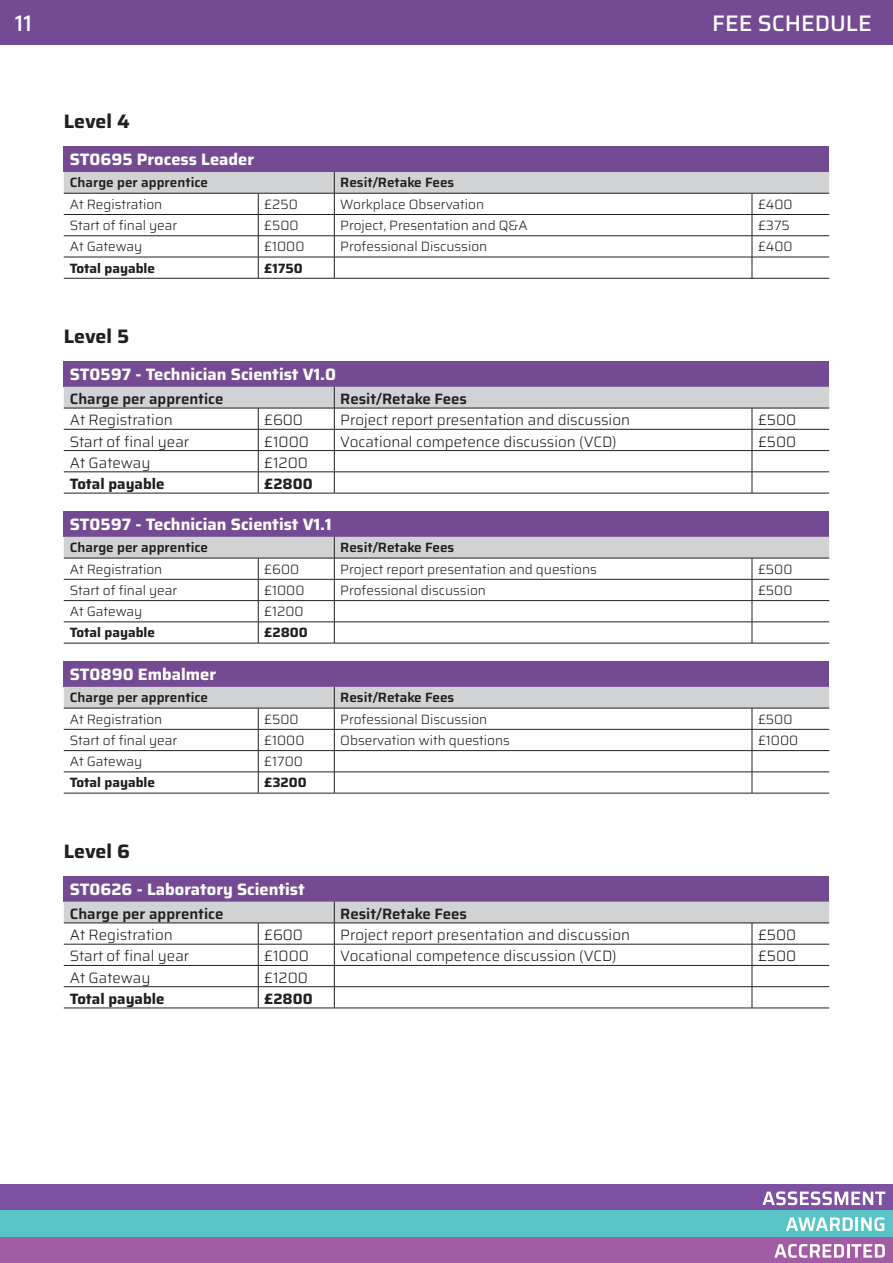
<style>
.page{position:relative;width:893px;height:1263px;background:#fff}
.page>*{position:absolute;margin:0;border:0;box-sizing:border-box;transform-origin:0 0}
.t1{font:500 22.5px "Saira";color:#fff}
.No_Spacing{font:700 19.5px "Saira";color:#231f20}
.t2{font:700 16.5px "Saira";color:#fff}
.t3{font:300 15px "Saira";color:#231f20}
.t4{font:600 15px "Saira";color:#231f20}
.t5{font:700 15px "Saira";color:#231f20}
.t6{font:300 13.5px "Saira";color:#231f20}
.t7{font:600 13.5px "Saira";color:#231f20}
.t8{font:700 13.5px "Saira";color:#231f20}
</style>
<div class="page">
<div style="left:0;top:0;width:893px;height:45px;background:#744b93"></div>
<div style="left:0;top:1184px;width:893px;height:26px;background:#7c51a1"></div>
<div style="left:0;top:1210px;width:893px;height:27px;background:#59c4c5"></div>
<div style="left:0;top:1237px;width:893px;height:26px;background:#a25ca5"></div>
<svg style="left:762px;top:1191px;width:123px;height:14px"></svg>
<svg style="left:786px;top:1217px;width:67px;height:14px"></svg>
<hr style="left:855px;top:1217px;width:3px;height:14px;background:#fff">
<svg style="left:861px;top:1217px;width:23px;height:14px"></svg>
<svg style="left:774px;top:1244px;width:111px;height:14px"></svg>
<div style="left:64px;top:146px;width:765px;height:26px;background:#744b93"></div>
<svg style="left:64px;top:172px;width:765px;height:106px"></svg>
<hr style="left:64px;top:278px;width:194px;height:1px;background:#231f20">
<hr style="left:258px;top:278px;width:76px;height:1px;background:#231f20">
<hr style="left:334px;top:278px;width:418px;height:1px;background:#231f20">
<hr style="left:752px;top:278px;width:77px;height:1px;background:#231f20">
<div style="left:64px;top:361px;width:765px;height:26px;background:#744b93"></div>
<svg style="left:64px;top:387px;width:765px;height:106px"></svg>
<hr style="left:64px;top:493px;width:194px;height:1px;background:#231f20">
<hr style="left:258px;top:493px;width:76px;height:1px;background:#231f20">
<hr style="left:334px;top:493px;width:418px;height:1px;background:#231f20">
<hr style="left:752px;top:493px;width:77px;height:1px;background:#231f20">
<div style="left:64px;top:511px;width:765px;height:26px;background:#744b93"></div>
<svg style="left:64px;top:537px;width:765px;height:106px"></svg>
<hr style="left:64px;top:643px;width:194px;height:1px;background:#231f20">
<hr style="left:258px;top:643px;width:76px;height:1px;background:#231f20">
<hr style="left:334px;top:643px;width:418px;height:1px;background:#231f20">
<hr style="left:752px;top:643px;width:77px;height:1px;background:#231f20">
<div style="left:64px;top:661px;width:765px;height:26px;background:#744b93"></div>
<svg style="left:64px;top:687px;width:765px;height:106px"></svg>
<hr style="left:64px;top:793px;width:194px;height:1px;background:#231f20">
<hr style="left:258px;top:793px;width:76px;height:1px;background:#231f20">
<hr style="left:334px;top:793px;width:418px;height:1px;background:#231f20">
<hr style="left:752px;top:793px;width:77px;height:1px;background:#231f20">
<div style="left:64px;top:876px;width:765px;height:26px;background:#744b93"></div>
<svg style="left:64px;top:902px;width:765px;height:106px"></svg>
<hr style="left:64px;top:1008px;width:194px;height:1px;background:#231f20">
<hr style="left:258px;top:1008px;width:76px;height:1px;background:#231f20">
<hr style="left:334px;top:1008px;width:418px;height:1px;background:#231f20">
<hr style="left:752px;top:1008px;width:77px;height:1px;background:#231f20">
<h1 class="t1" style="left:15px;top:5px;width:19px">11</h1>
<h1 class="t1" style="left:712px;top:5px;width:161px">FEE SCHEDULE</h1>
<p class="No_Spacing" style="left:64px;top:106px;width:67px">Level 4</p>
<p class="t2" style="left:70px;top:146px;width:186px">ST0695 Process Leader</p>
<p class="t7" style="left:70px;top:172px;width:140px">Charge per apprentice</p>
<p class="t7" style="left:340px;top:172px;width:116px">Resit/Retake Fees</p>
<p class="t6" style="left:70px;top:193px;width:94px">At Registration</p>
<p class="t6" style="left:264px;top:193px;width:35px">£250</p>
<p class="t6" style="left:340px;top:193px;width:145px">Workplace Observation</p>
<p class="t6" style="left:758px;top:193px;width:36px">£400</p>
<p class="t6" style="left:70px;top:214px;width:109px">Start of final year</p>
<p class="t6" style="left:264px;top:214px;width:36px">£500</p>
<p class="t6" style="left:340px;top:214px;width:189px">Project, Presentation and Q&amp;A</p>
<p class="t6" style="left:758px;top:214px;width:33px">£375</p>
<p class="t6" style="left:70px;top:236px;width:74px">At Gateway</p>
<p class="t6" style="left:264px;top:236px;width:42px">£1000</p>
<p class="t6" style="left:340px;top:236px;width:148px">Professional Discussion</p>
<p class="t6" style="left:758px;top:236px;width:36px">£400</p>
<p class="t8" style="left:70px;top:257px;width:87px">Total payable</p>
<p class="t8" style="left:264px;top:257px;width:40px">£1750</p>
<p class="No_Spacing" style="left:64px;top:321px;width:67px">Level 5</p>
<p class="t2" style="left:70px;top:361px;width:268px">ST0597 - Technician Scientist V1.0</p>
<p class="t4" style="left:70px;top:386px;width:155px">Charge per apprentice</p>
<p class="t4" style="left:340px;top:386px;width:128px">Resit/Retake Fees</p>
<p class="t3" style="left:70px;top:408px;width:104px">At Registration</p>
<p class="t3" style="left:264px;top:408px;width:40px">£600</p>
<p class="t3" style="left:340px;top:408px;width:291px">Project report presentation and discussion</p>
<p class="t3" style="left:758px;top:408px;width:40px">£500</p>
<p class="t3" style="left:70px;top:429px;width:121px">Start of final year</p>
<p class="t3" style="left:264px;top:429px;width:46px">£1000</p>
<p class="t3" style="left:340px;top:429px;width:278px">Vocational competence discussion (VCD)</p>
<p class="t3" style="left:758px;top:429px;width:40px">£500</p>
<p class="t3" style="left:70px;top:450px;width:82px">At Gateway</p>
<p class="t3" style="left:264px;top:450px;width:45px">£1200</p>
<p class="t5" style="left:70px;top:472px;width:96px">Total payable</p>
<p class="t5" style="left:264px;top:472px;width:50px">£2800</p>
<p class="t2" style="left:70px;top:511px;width:263px">ST0597 - Technician Scientist V1.1</p>
<p class="t7" style="left:70px;top:536px;width:140px">Charge per apprentice</p>
<p class="t7" style="left:340px;top:536px;width:116px">Resit/Retake Fees</p>
<p class="t6" style="left:70px;top:558px;width:94px">At Registration</p>
<p class="t6" style="left:264px;top:558px;width:36px">£600</p>
<p class="t6" style="left:340px;top:558px;width:258px">Project report presentation and questions</p>
<p class="t6" style="left:758px;top:558px;width:36px">£500</p>
<p class="t6" style="left:70px;top:579px;width:109px">Start of final year</p>
<p class="t6" style="left:264px;top:579px;width:42px">£1000</p>
<p class="t6" style="left:340px;top:579px;width:147px">Professional discussion</p>
<p class="t6" style="left:758px;top:579px;width:36px">£500</p>
<p class="t6" style="left:70px;top:600px;width:74px">At Gateway</p>
<p class="t6" style="left:264px;top:600px;width:41px">£1200</p>
<p class="t8" style="left:70px;top:622px;width:87px">Total payable</p>
<p class="t8" style="left:264px;top:622px;width:45px">£2800</p>
<p class="t2" style="left:70px;top:661px;width:148px">ST0890 Embalmer</p>
<p class="t7" style="left:70px;top:686px;width:140px">Charge per apprentice</p>
<p class="t7" style="left:340px;top:686px;width:116px">Resit/Retake Fees</p>
<p class="t6" style="left:70px;top:708px;width:94px">At Registration</p>
<p class="t6" style="left:264px;top:708px;width:36px">£500</p>
<p class="t6" style="left:340px;top:708px;width:148px">Professional Discussion</p>
<p class="t6" style="left:758px;top:708px;width:36px">£500</p>
<p class="t6" style="left:70px;top:729px;width:109px">Start of final year</p>
<p class="t6" style="left:264px;top:729px;width:42px">£1000</p>
<p class="t6" style="left:340px;top:729px;width:171px">Observation with questions</p>
<p class="t6" style="left:758px;top:729px;width:42px">£1000</p>
<p class="t6" style="left:70px;top:750px;width:74px">At Gateway</p>
<p class="t6" style="left:264px;top:750px;width:40px">£1700</p>
<p class="t8" style="left:70px;top:772px;width:87px">Total payable</p>
<p class="t8" style="left:264px;top:772px;width:44px">£3200</p>
<p class="No_Spacing" style="left:64px;top:835px;width:68px">Level 6</p>
<p class="t2" style="left:70px;top:876px;width:237px">ST0626 - Laboratory Scientist</p>
<p class="t4" style="left:70px;top:901px;width:155px">Charge per apprentice</p>
<p class="t4" style="left:340px;top:901px;width:128px">Resit/Retake Fees</p>
<p class="t3" style="left:70px;top:923px;width:104px">At Registration</p>
<p class="t3" style="left:264px;top:923px;width:40px">£600</p>
<p class="t3" style="left:340px;top:923px;width:291px">Project report presentation and discussion</p>
<p class="t3" style="left:758px;top:923px;width:40px">£500</p>
<p class="t3" style="left:70px;top:944px;width:121px">Start of final year</p>
<p class="t3" style="left:264px;top:944px;width:46px">£1000</p>
<p class="t3" style="left:340px;top:944px;width:278px">Vocational competence discussion (VCD)</p>
<p class="t3" style="left:758px;top:944px;width:40px">£500</p>
<p class="t3" style="left:70px;top:965px;width:82px">At Gateway</p>
<p class="t3" style="left:264px;top:965px;width:45px">£1200</p>
<p class="t5" style="left:70px;top:986px;width:96px">Total payable</p>
<p class="t5" style="left:264px;top:986px;width:50px">£2800</p>
</div>
